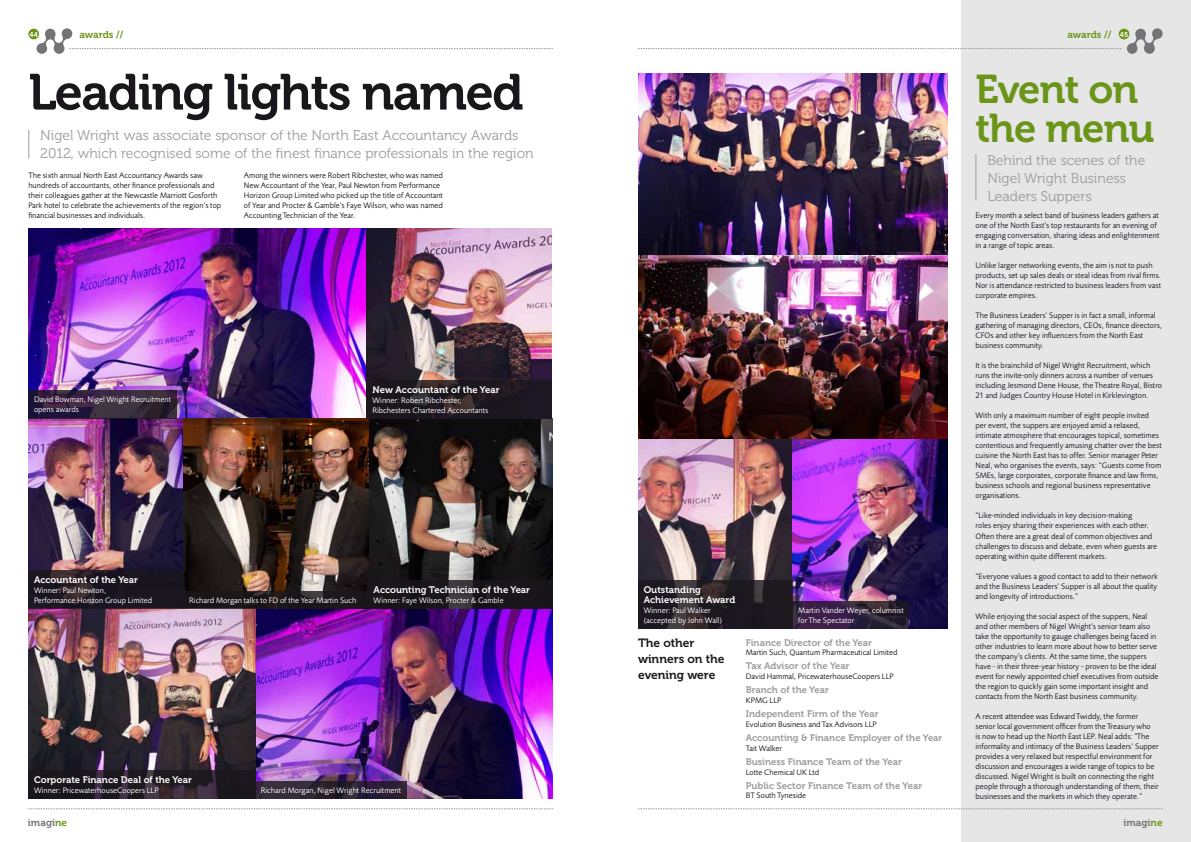
<style>
.page{position:relative;width:1191px;height:842px;background:#fff}
.page>*{position:absolute;margin:0;border:0;box-sizing:border-box;transform-origin:0 0}
.t1{font:50.5px "Museo 700";letter-spacing:-.03em;color:#1a171c}
.t2{font:40px/39px "Museo 700";letter-spacing:-.02em;color:#6a9519}
.t3{font:14px/18px "Museo 300";color:#9a9b9d}
.t4{font:12px/16px "Museo 700";color:#1a171c}
.t5{font:10px "Museo 700";color:#6a9519}
.t6{font:10px "Museo 700";color:#747476}
.t7{font:9.5px "Museo 700";color:#9a9b9d}
.t8{font:9.5px/10px "Museo 700";color:#fff}
.t9{font:8.2px/10px "Foundry Sans";color:#1a171c}
.t10{font:8.2px/10px "Foundry Sans";color:#fff}
.t11{font:7px "Museo 700";color:#fff}
.s1{color:#6a9519}
.s2{font-size:7px;color:#fff}
</style>
<div class="page">
<div style="left:961px;top:0;width:230px;height:842px;background:#e6e6e7"></div>
<div style="left:28px;top:29px;width:11px;height:10px;background:#6a9519;border-radius:50%"></div>
<svg style="left:37px;top:28px;width:516px;height:26px"></svg>
<svg style="left:28px;top:808px;width:525px;height:1px"></svg>
<svg style="left:638px;top:28px;width:524px;height:26px"></svg>
<svg style="left:638px;top:808px;width:524px;height:1px"></svg>
<svg style="left:28px;top:130px;width:1px;height:28px"></svg>
<img style="left:638px;top:73px;width:309px;height:555px">
<img style="left:28px;top:228px;width:525px;height:570px">
<svg style="left:638px;top:580px;width:154px;height:48px;background:#252025"></svg>
<div style="left:368px;top:580px;width:185px;height:28px;background:#1a171c"></div>
<svg style="left:367px;top:380px;width:185px;height:38px;background:#201a21"></svg>
<svg style="left:28px;top:570px;width:156px;height:38px;background:#1f1922"></svg>
<svg style="left:28px;top:770px;width:227px;height:28px;background:#231d26"></svg>
<svg style="left:28px;top:390px;width:149px;height:28px;background:#32243b"></svg>
<svg style="left:255px;top:781px;width:152px;height:17px;background:#2d2334"></svg>
<div style="left:184px;top:591px;width:185px;height:17px;background:#1a171c"></div>
<svg style="left:792px;top:601px;width:117px;height:27px;background:#32213c"></svg>
<hr style="left:975px;top:154px;width:1px;height:46px;background:#9a9b9d">
<p class="t11" style="left:29px;top:30px;width:10px">44</p>
<p class="t5" style="left:79px;top:29px;width:46px">awards //</p>
<h1 class="t1" style="left:28px;top:64px;width:497px">Leading lights named</h1>
<h3 class="t3" style="left:40px;top:127px;width:495px">Nigel Wright was associate sponsor of the North East Accountancy Awards<br>2012, which recognised some of the finest finance professionals in the region</h3>
<p class="t9" style="left:28px;top:171px;width:194px">The sixth annual North East Accountancy Awards saw hundreds of accountants, other finance professionals and their colleagues gather at the Newcastle Marriott Gosforth Park hotel to celebrate the achievements of the region’s top financial businesses and individuals.</p>
<p class="t9" style="left:244px;top:171px;width:201px">Among the winners were Robert Ribchester, who was named New Accountant of the Year, Paul Newton from Performance Horizon Group Limited who picked up the title of Accountant of Year and Procter &amp; Gamble’s Faye Wilson, who was named Accounting Technician of the Year.</p>
<p class="t10" style="left:34px;top:394px;width:138px">David Bowman, Nigel Wright Recruitment opens awards</p>
<p class="t8" style="left:372px;top:385px;width:129px">New Accountant of the Year</p>
<p class="t10" style="left:372px;top:395px;width:117px">Winner: Robert Ribchester,<br>Ribchesters Chartered Accountants</p>
<p class="t8" style="left:34px;top:575px;width:106px">Accountant of the Year</p>
<p class="t10" style="left:34px;top:585px;width:120px">Winner: Paul Newton,<br>Performance Horizon Group Limited</p>
<p class="t10" style="left:189px;top:595px;width:169px">Richard Morgan talks to FD of the Year Martin Such</p>
<p class="t8" style="left:373px;top:585px;width:158px">Accounting Technician of the Year</p>
<p class="t10" style="left:373px;top:595px;width:132px">Winner: Faye Wilson, Procter &amp; Gamble</p>
<p class="t8" style="left:34px;top:775px;width:160px">Corporate Finance Deal of the Year</p>
<p class="t10" style="left:34px;top:785px;width:126px">Winner: PricewaterhouseCoopers LLP</p>
<p class="t6" style="left:28px;top:817px;width:41px">imagi<span class="s1">ne</span></p>
<p class="t10" style="left:261px;top:785px;width:142px">Richard Morgan, Nigel Wright Recruitment</p>
<p class="t8" style="left:643px;top:585px;width:93px">Outstanding<br>Achievement Award</p>
<p class="t10" style="left:643px;top:605px;width:80px">Winner: Paul Walker (accepted by John Wall)</p>
<h3 class="t4" style="left:638px;top:635px;width:88px">The other winners on the evening were</h3>
<p class="t10" style="left:798px;top:605px;width:107px">Martin Vander Weyer, columnist for The Spectator</p>
<p class="t7" style="left:746px;top:637px;width:128px">Finance Director of the Year</p>
<p class="t9" style="left:746px;top:648px;width:153px">Martin Such, Quantum Pharmaceutical Limited</p>
<p class="t7" style="left:746px;top:661px;width:105px">Tax Advisor of the Year</p>
<p class="t9" style="left:746px;top:672px;width:150px">David Hammal, PricewaterhouseCoopers LLP</p>
<p class="t7" style="left:746px;top:685px;width:85px">Branch of the Year</p>
<p class="t9" style="left:746px;top:695px;width:37px">KPMG LLP</p>
<p class="t7" style="left:746px;top:708px;width:134px">Independent Firm of the Year</p>
<p class="t9" style="left:746px;top:719px;width:132px">Evolution Business and Tax Advisors LLP</p>
<p class="t7" style="left:746px;top:732px;width:198px">Accounting &amp; Finance Employer of the Year</p>
<p class="t9" style="left:746px;top:743px;width:38px">Tait Walker</p>
<p class="t7" style="left:746px;top:756px;width:158px">Business Finance Team of the Year</p>
<p class="t9" style="left:746px;top:767px;width:75px">Lotte Chemical UK Ltd</p>
<p class="t7" style="left:746px;top:780px;width:178px">Public Sector Finance Team of the Year</p>
<p class="t9" style="left:746px;top:791px;width:62px">BT South Tyneside</p>
<p class="t5" style="left:1067px;top:29px;width:62px">awards // <span class="s2">45</span></p>
<h2 class="t2" style="left:975px;top:70px;width:180px">Event on the menu</h2>
<h3 class="t3" style="left:987px;top:151px;width:159px">Behind the scenes of the<br>Nigel Wright Business<br>Leaders Suppers</h3>
<p class="t9" style="left:975px;top:211px;width:185px">Every month a select band of business leaders gathers at one of the North East’s top restaurants for an evening of engaging conversation, sharing ideas and enlightenment in a range of topic areas.</p>
<p class="t9" style="left:975px;top:261px;width:187px">Unlike larger networking events, the aim is not to push products, set up sales deals or steal ideas from rival firms.<br>Nor is attendance restricted to business leaders from vast corporate empires.</p>
<p class="t9" style="left:975px;top:311px;width:188px">The Business Leaders’ Supper is in fact a small, informal gathering of managing directors, CEOs, finance directors, CFOs and other key influencers from the North East business community.</p>
<p class="t9" style="left:975px;top:361px;width:188px">It is the brainchild of Nigel Wright Recruitment, which runs the invite-only dinners across a number of venues including Jesmond Dene House, the Theatre Royal, Bistro 21 and Judges Country House Hotel in Kirklevington.</p>
<p class="t9" style="left:975px;top:411px;width:188px">With only a maximum number of eight people invited per event, the suppers are enjoyed amid a relaxed, intimate atmosphere that encourages topical, sometimes contentious and frequently amusing chatter over the best cuisine the North East has to offer. Senior manager Peter Neal, who organises the events, says: “Guests come from SMEs, large corporates, corporate finance and law firms, business schools and regional business representative organisations.</p>
<p class="t9" style="left:975px;top:511px;width:183px">“Like-minded individuals in key decision-making<br>roles enjoy sharing their experiences with each other.<br>Often there are a great deal of common objectives and challenges to discuss and debate, even when guests are operating within quite different markets.</p>
<p class="t9" style="left:975px;top:571px;width:184px;text-align:justify">“Everyone values a good contact to add to their network and the Business Leaders’ Supper is all about the quality and longevity of introductions.”</p>
<p class="t9" style="left:975px;top:611px;width:184px">While enjoying the social aspect of the suppers, Neal and other members of Nigel Wright’s senior team also take the opportunity to gauge challenges being faced in other industries to learn more about how to better serve the company’s clients. At the same time, the suppers have - in their three-year history - proven to be the ideal event for newly appointed chief executives from outside the region to quickly gain some important insight and contacts from the North East business community.</p>
<p class="t9" style="left:975px;top:711px;width:185px">A recent attendee was Edward Twiddy, the former senior local government officer from the Treasury who<br>is now to head up the North East LEP. Neal adds: “The informality and intimacy of the Business Leaders’ Supper provides a very relaxed but respectful environment for discussion and encourages a wide range of topics to be discussed. Nigel Wright is built on connecting the right people through a thorough understanding of them, their businesses and the markets in which they operate.”</p>
<p class="t6" style="left:1123px;top:817px;width:41px">imagi<span class="s1">ne</span></p>
</div>
